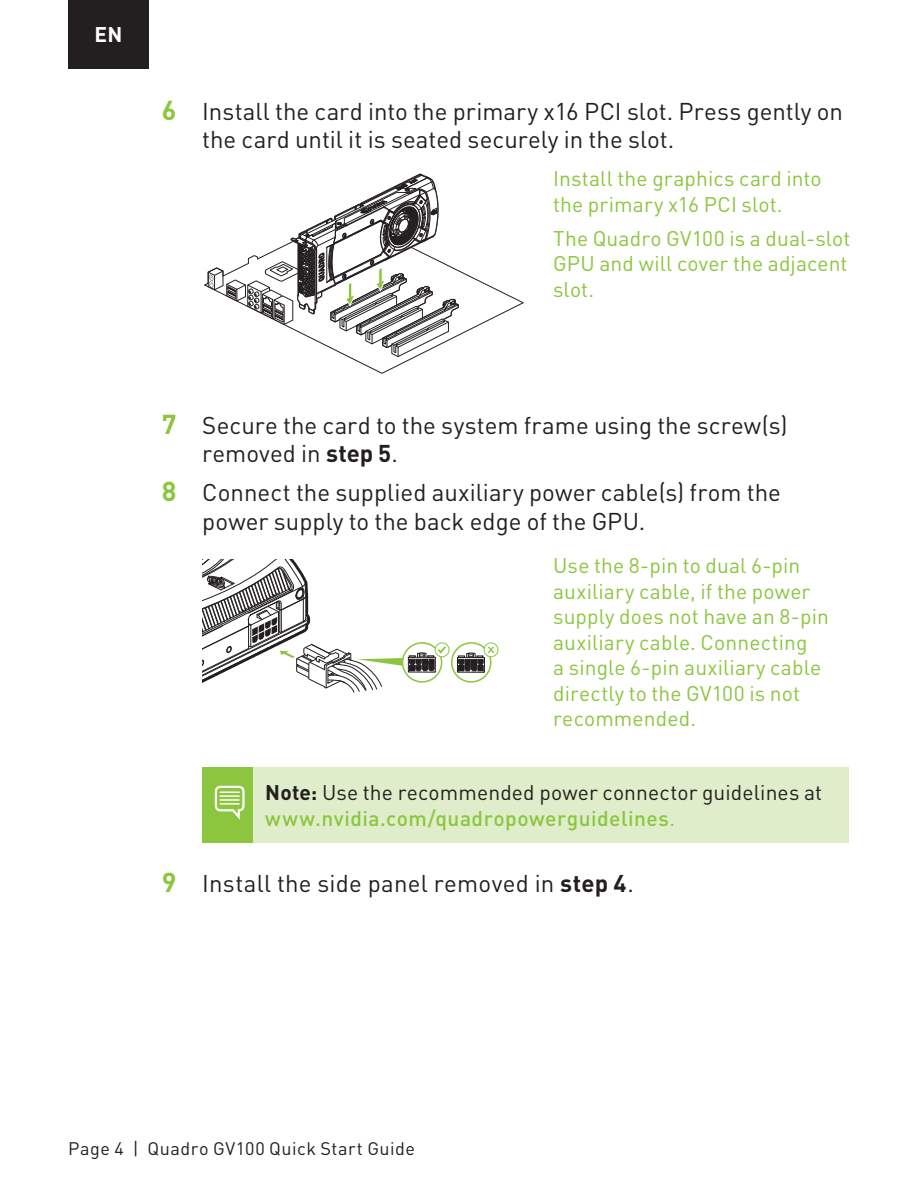
<style>
.page{position:relative;width:919px;height:1191px;background:#fff}
.page>*{position:absolute;margin:0;border:0;box-sizing:border-box;transform-origin:0 0}
.t1{font:24px/28.5px "DIN Pro";letter-spacing:.005em;color:#231f20}
.t2{font:21px/25.5px "DIN Pro";letter-spacing:.005em;color:#8bc63e}
.t3{font:21px/25.5px "DIN Pro";letter-spacing:.01em;color:#231f20}
.t4{font:700 21px "DIN Pro";color:#fff}
.t5{font:18px "DIN Pro";letter-spacing:.025em;color:#231f20}
.s1{font-weight:700;font-size:27px;color:#8bc63e}
.s2{font-weight:700}
.s3{font-weight:500;color:#8bc63e}
.s4{color:#8bc63e}
</style>
<div class="page">
<div style="left:68px;top:0;width:81px;height:68px;background:#231f20"></div>
<svg style="left:204px;top:270px;width:320px;height:104px"></svg>
<svg style="left:208px;top:173px;width:250px;height:184px"></svg>
<svg style="left:483px;top:642px;width:15px;height:15px"></svg>
<svg style="left:202px;top:559px;width:293px;height:134px"></svg>
<div style="left:202px;top:767px;width:51px;height:76px;background:#8bc63e"></div>
<div style="left:253px;top:767px;width:595px;height:76px;background:#dfedcb"></div>
<svg style="left:214px;top:785px;width:31px;height:35px"></svg>
<p class="t4" style="left:94px;top:20px;width:29px">EN</p>
<p class="t1" style="left:202px;top:96px;width:642px;text-indent:-40px"><span class="s1">6</span> Install the card into the primary x16 PCI slot. Press gently on the card until it is seated securely in the slot.</p>
<p class="t2" style="left:553px;top:165px;width:270px">Install the graphics card into the primary x16 PCI slot.</p>
<p class="t2" style="left:553px;top:224px;width:299px">The Quadro GV100 is a dual-slot<br>GPU and will cover the adjacent slot.</p>
<p class="t1" style="left:202px;top:410px;width:587px;text-indent:-40px"><span class="s1">7</span> Secure the card to the system frame using the screw(s) removed in <span class="s2">step 5</span> .</p>
<p class="t1" style="left:202px;top:477px;width:580px;text-indent:-40px"><span class="s1">8</span> Connect the supplied auxiliary power cable(s) from the power supply to the back edge of the GPU.</p>
<p class="t2" style="left:553px;top:552px;width:277px">Use the 8-pin to dual 6-pin auxiliary cable, if the power supply does not have an 8-pin auxiliary cable. Connecting<br>a single 6-pin auxiliary cable directly to the GV100 is not recommended.</p>
<p class="t3" style="left:265px;top:779px;width:558px"><span class="s2">Note:</span> Use the recommended power connector guidelines at <span class="s3">www.nvidia.com/quadropowerguidelines</span><span class="s4">.</span></p>
<p class="t1" style="left:162px;top:868px;width:473px"><span class="s1">9</span> Install the side panel removed in <span class="s2">step 4</span> .</p>
<p class="t5" style="left:68px;top:1136px;width:348px">Page 4 | Quadro GV100 Quick Start Guide</p>
</div>
